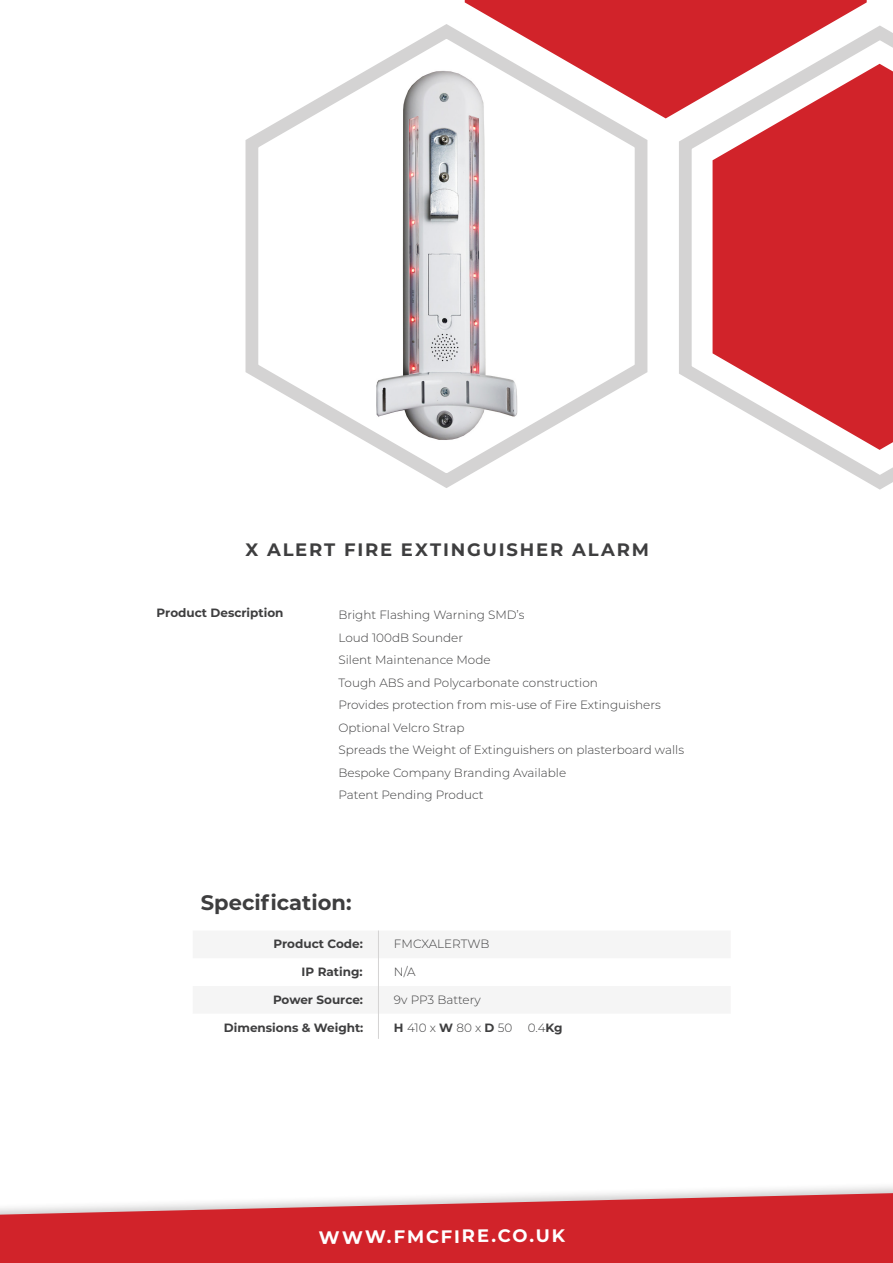
<style>
.page{position:relative;width:893px;height:1263px;background:#fff}
.page>*{position:absolute;margin:0;border:0;box-sizing:border-box;transform-origin:0 0}
.BT_Bold_Right{font:700 21px "Montserrat";color:#3e3e3f}
.t1{font:700 18px "Montserrat";letter-spacing:.1em;color:#3e3e3f}
.t2{font:700 18px "Montserrat";letter-spacing:.09em;color:#fff}
.BT{font:300 12px "Montserrat";color:#3e3e3f}
.BT_Bold_Right-2{font:700 12px "Montserrat";color:#3e3e3f}
.BT_Bold_Right-3{font:300 12px "Montserrat";color:#3e3e3f}
.s1{font-weight:700}
</style>
<div class="page">
<div style="left:0;top:1181px;width:893px;height:82px;background:#231f20;opacity:.22"></div>
<svg style="left:0;top:1193px;width:893px;height:70px;background:#d54248"></svg>
<svg style="left:679px;top:25px;width:214px;height:465px"></svg>
<svg style="left:706px;top:56px;width:187px;height:401px"></svg>
<div style="left:193px;top:930px;width:538px;height:28px;background:#f5f5f5"></div>
<div style="left:193px;top:986px;width:538px;height:28px;background:#f5f5f5"></div>
<hr style="left:378px;top:930px;width:1px;height:109px;background:#d4d3d3">
<svg style="left:245px;top:24px;width:403px;height:464px"></svg>
<svg style="left:458px;top:0;width:420px;height:126px"></svg>
<h6 class="t1" style="left:246px;top:536px;width:405px">X ALERT FIRE EXTINGUISHER ALARM</h6>
<p class="BT_Bold_Right-2" style="left:157px;top:604px;width:128px">Product Description</p>
<p class="BT" style="left:338px;top:607px;width:188px">Bright Flashing Warning SMD’s</p>
<p class="BT" style="left:338px;top:629px;width:126px">Loud 100dB Sounder</p>
<p class="BT" style="left:338px;top:652px;width:154px">Silent Maintenance Mode</p>
<p class="BT" style="left:338px;top:674px;width:261px">Tough ABS and Polycarbonate construction</p>
<p class="BT" style="left:338px;top:697px;width:324px">Provides protection from mis-use of Fire Extinguishers</p>
<p class="BT" style="left:338px;top:719px;width:128px">Optional Velcro Strap</p>
<p class="BT" style="left:338px;top:742px;width:347px">Spreads the Weight of Extinguishers on plasterboard walls</p>
<p class="BT" style="left:338px;top:764px;width:229px">Bespoke Company Branding Available</p>
<p class="BT" style="left:338px;top:787px;width:147px">Patent Pending Product</p>
<p class="BT_Bold_Right" style="left:201px;top:888px;width:152px">Specification:</p>
<p class="BT_Bold_Right-2" style="left:274px;top:935px;width:91px">Product Code:</p>
<p class="BT_Bold_Right-2" style="left:302px;top:963px;width:63px">IP Rating:</p>
<p class="BT_Bold_Right-2" style="left:273px;top:991px;width:92px">Power Source:</p>
<p class="BT_Bold_Right-2" style="left:224px;top:1019px;width:141px">Dimensions &amp; Weight:</p>
<p class="BT_Bold_Right-3" style="left:394px;top:936px;width:97px">FMCXALERTWB</p>
<p class="BT_Bold_Right-3" style="left:394px;top:963px;width:23px">N/A</p>
<p class="BT_Bold_Right-3" style="left:394px;top:991px;width:88px">9v PP3 Battery</p>
<p class="BT_Bold_Right-3" style="left:394px;top:1019px;width:120px"><span class="s1">H</span> 410 x <span class="s1">W</span> 80 x <span class="s1">D</span> 50</p>
<p class="BT_Bold_Right-3" style="left:528px;top:1019px;width:36px">0.4<span class="s1">Kg</span></p>
<h6 class="t2" style="left:319px;top:1223px;width:248px">WWW.FMCFIRE.CO.UK</h6>
</div>
